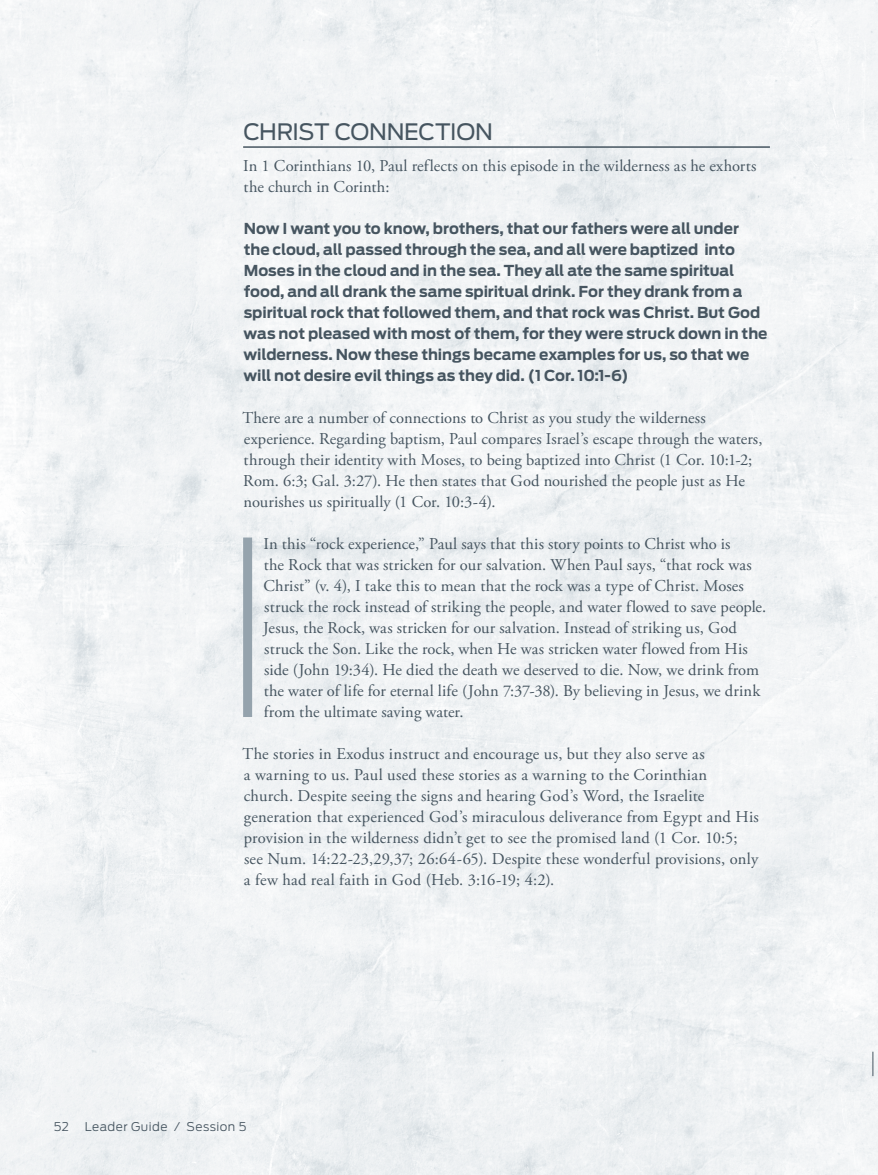
<style>
.page{position:relative;width:878px;height:1175px;background:#fff}
.page>*{position:absolute;margin:0;border:0;box-sizing:border-box;transform-origin:0 0}
.header1{font:22.5px "Antenna";letter-spacing:-.015em;color:#465560}
.body_noindent{font:16.5px/21px "Adobe Garamond Pro";letter-spacing:.01em;color:#465560}
.scripture{font:700 15px/21px "Antenna";letter-spacing:-.005em;color:#465560}
.t1{font:300 12px "Antenna";letter-spacing:.04em;color:#465560}
</style>
<div class="page">
<img style="left:0;top:0;width:878px;height:1174px">
<hr style="left:877px;top:110px;width:1px;height:53px;background:#465560">
<svg style="left:872px;top:1051px;width:6px;height:25px"></svg>
<hr style="left:243px;top:146px;width:527px;height:2px;background:#465560">
<div style="left:243px;top:537px;width:9px;height:180px;background:#95a3ad"></div>
<p class="header1" style="left:243px;top:118px;width:251px">CHRIST CONNECTION</p>
<p class="body_noindent" style="left:243px;top:156px;width:515px">In 1 Corinthians 10, Paul reflects on this episode in the wilderness as he exhorts the church in Corinth:</p>
<p class="scripture" style="left:243px;top:218px;width:525px">Now I want you to know, brothers, that our fathers were all under the cloud, all passed through the sea, and all were baptized into Moses in the cloud and in the sea. They all ate the same spiritual food, and all drank the same spiritual drink. For they drank from a spiritual rock that followed them, and that rock was Christ. But God was not pleased with most of them, for they were struck down in the wilderness. Now these things became examples for us, so that we will not desire evil things as they did. (1 Cor. 10:1-6)</p>
<p class="body_noindent" style="left:242px;top:408px;width:521px">There are a number of connections to Christ as you study the wilderness experience. Regarding baptism, Paul compares Israel’s escape through the waters, through their identity with Moses, to being baptized into Christ (1 Cor. 10:1-2; Rom. 6:3; Gal. 3:27). He then states that God nourished the people just as He nourishes us spiritually (1 Cor. 10:3-4).</p>
<p class="body_noindent" style="left:263px;top:534px;width:504px">In this “rock experience,” Paul says that this story points to Christ who is<br>the Rock that was stricken for our salvation. When Paul says, “that rock was Christ” (v. 4), I take this to mean that the rock was a type of Christ. Moses struck the rock instead of striking the people, and water flowed to save people.<br>Jesus, the Rock, was stricken for our salvation. Instead of striking us, God struck the Son. Like the rock, when He was stricken water flowed from His side (John 19:34). He died the death we deserved to die. Now, we drink from the water of life for eternal life (John 7:37-38). By believing in Jesus, we drink from the ultimate saving water.</p>
<p class="body_noindent" style="left:242px;top:744px;width:518px">The stories in Exodus instruct and encourage us, but they also serve as<br>a warning to us. Paul used these stories as a warning to the Corinthian church. Despite seeing the signs and hearing God’s Word, the Israelite generation that experienced God’s miraculous deliverance from Egypt and His provision in the wilderness didn’t get to see the promised land (1 Cor. 10:5; see Num. 14:22-23,29,37; 26:64-65). Despite these wonderful provisions, only a few had real faith in God (Heb. 3:16-19; 4:2).</p>
<p class="t1" style="left:54px;top:1119px;width:16px">52</p>
<p class="t1" style="left:85px;top:1119px;width:163px">Leader Guide / Session 5</p>
</div>
